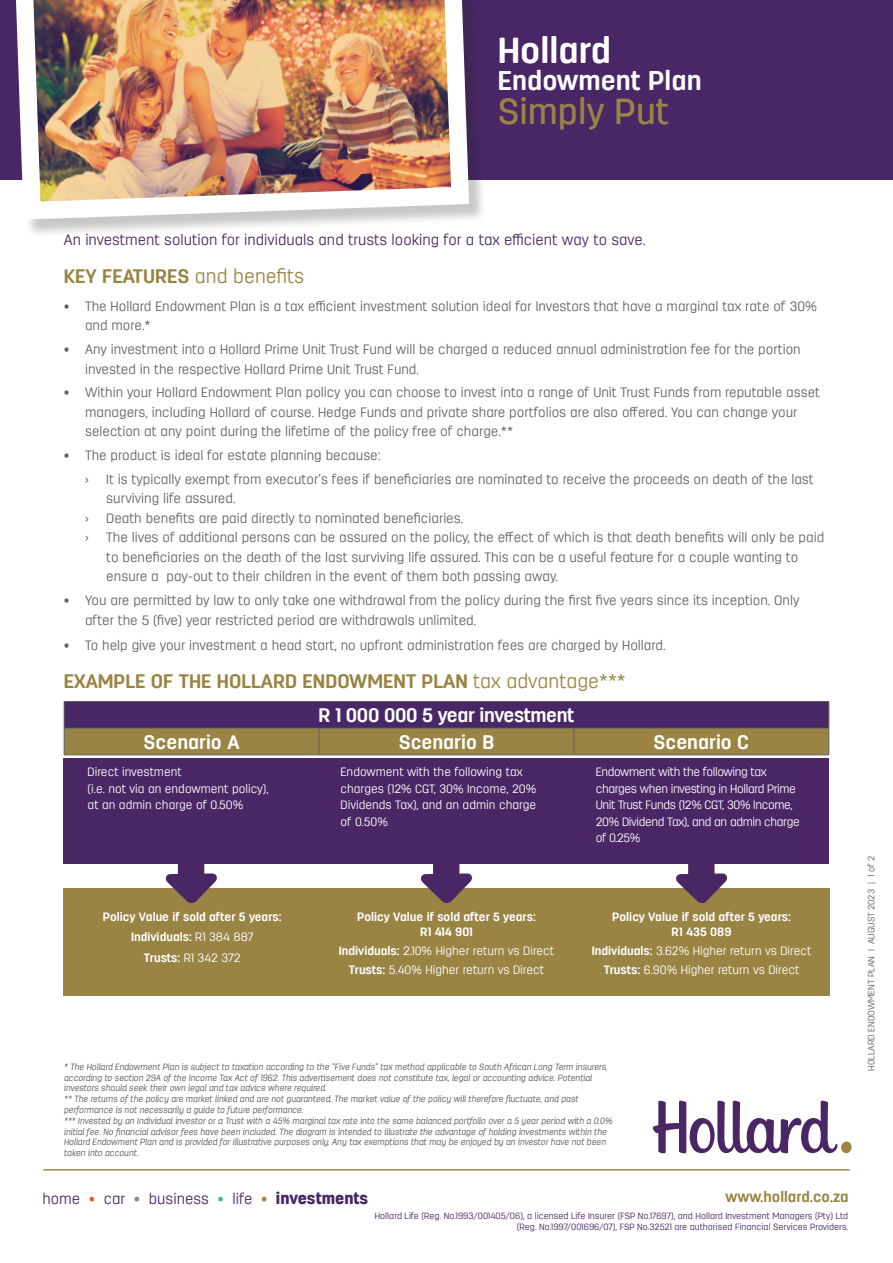
<style>
.page{position:relative;width:893px;height:1263px;background:#fff}
.page>*{position:absolute;margin:0;border:0;box-sizing:border-box;transform-origin:0 0}
.t1{font:500 36px "Antartida Rounded";color:#9a8444}
.t2{font:700 36px "Antartida Rounded";color:#fff}
.t3{font:700 27px "Antartida Rounded";color:#fff}
.t4{font:700 19.5px "Antartida Rounded";color:#9a8444}
.t5{font:700 19.5px "Antartida Rounded";color:#fff}
.t6{font:700 19.5px "Antartida Rounded";letter-spacing:-.02em;color:#fff}
.t7{font:300 15px "Antartida Rounded";color:#492766}
.t8{font:700 15px "Antartida Rounded";color:#9a8444}
.t9{font:300 13.5px/19.5px "Antartida Rounded";color:#636366}
.t10{font:300 12px/16.5px "Antartida Rounded";color:#fff;text-align:center}
.t11{font:700 12px/20.7px "Antartida Rounded";color:#fff;text-align:center}
.t12{font:300 12px/16.5px "Antartida Rounded";letter-spacing:-.03em;color:#fff}
.t13{font:300 9.15px "Antartida Rounded";color:#636366}
.t14{font:italic 300 9px/10.8px "Antartida Rounded";color:#57585a}
.t15{font:300 9px/10.8px "Antartida Rounded";color:#4a2665;text-align:right}
.s1{font-weight:300}
.s2{font-weight:700}
.s3{color:#f15921}
.s4{color:#917b9e}
.s5{color:#41b7a5}
.s6{color:#9a8444}
.s7{font-weight:900;font-size:16.5px}
</style>
<div class="page">
<div style="left:0;top:0;width:893px;height:179px;background:#492766"></div>
<hr style="left:43px;top:1169px;width:807px;height:1px;background:#9a8444">
<svg style="left:653px;top:1101px;width:199px;height:53px"></svg>
<div style="left:64px;top:888px;width:255px;height:108px;background:#9a8444"></div>
<div style="left:319px;top:888px;width:255px;height:108px;background:#9a8444"></div>
<div style="left:574px;top:888px;width:255px;height:108px;background:#9a8444"></div>
<svg style="left:165px;top:864px;width:52px;height:39px"></svg>
<svg style="left:421px;top:864px;width:51px;height:39px"></svg>
<svg style="left:676px;top:864px;width:51px;height:39px"></svg>
<hr style="left:64px;top:701px;width:255px;height:1px;background:#5f5f5f">
<hr style="left:319px;top:701px;width:255px;height:1px;background:#5f5f5f">
<hr style="left:574px;top:701px;width:255px;height:1px;background:#5f5f5f">
<svg style="left:64px;top:702px;width:765px;height:52px;background:#705555"></svg>
<hr style="left:64px;top:754px;width:255px;height:1px;background:#5f5f5f">
<hr style="left:319px;top:754px;width:255px;height:1px;background:#5f5f5f">
<hr style="left:574px;top:754px;width:255px;height:1px;background:#5f5f5f">
<div style="left:64px;top:758px;width:255px;height:106px;background:#4a2665"></div>
<div style="left:319px;top:758px;width:255px;height:106px;background:#4a2665"></div>
<div style="left:574px;top:758px;width:255px;height:106px;background:#4a2665"></div>
<div style="left:16px;top:0;width:471px;height:238px;background:#231f20;opacity:.25"></div>
<img style="left:5px;top:0;width:473px;height:229px">
<h1 class="t2" style="left:498px;top:30px;width:115px">Hollard</h1>
<h2 class="t3" style="left:498px;top:65px;width:205px">Endowment Plan</h2>
<h1 class="t1" style="left:498px;top:91px;width:173px">Simply Put</h1>
<p class="t7" style="left:64px;top:231px;width:583px">An investment solution for individuals and trusts looking for a tax efficient way to save.</p>
<h3 class="t4" style="left:64px;top:265px;width:242px">KEY FEATURES <span class="s1">and benefits</span></h3>
<p class="t9" style="left:85px;top:296px;width:733px;text-indent:-21px">• The Hollard Endowment Plan is a tax efficient investment solution ideal for Investors that have a marginal tax rate of 30% and more.*</p>
<p class="t9" style="left:85px;top:340px;width:717px;text-indent:-21px">• Any investment into a Hollard Prime Unit Trust Fund will be charged a reduced annual administration fee for the portion invested in the respective Hollard Prime Unit Trust Fund.</p>
<p class="t9" style="left:85px;top:383px;width:736px;text-indent:-21px">• Within your Hollard Endowment Plan policy you can choose to invest into a range of Unit Trust Funds from reputable asset managers, including Hollard of course. Hedge Funds and private share portfolios are also offered. You can change your selection at any point during the lifetime of the policy free of charge.**</p>
<p class="t9" style="left:85px;top:444px;width:297px;line-height:23.7px;text-indent:-21px">• The product is ideal for estate planning because: ›</p>
<p class="t9" style="left:106px;top:469px;width:709px">It is typically exempt from executor’s fees if beneficiaries are nominated to receive the proceeds on death of the last surviving life assured.</p>
<p class="t9" style="left:85px;top:508px;width:5px">›</p>
<p class="t9" style="left:106px;top:508px;width:358px">Death benefits are paid directly to nominated beneficiaries.</p>
<p class="t9" style="left:85px;top:528px;width:5px">›</p>
<p class="t9" style="left:106px;top:528px;width:719px">The lives of additional persons can be assured on the policy, the effect of which is that death benefits will only be paid to beneficiaries on the death of the last surviving life assured. This can be a useful feature for a couple wanting to ensure a pay-out to their children in the event of them both passing away.</p>
<p class="t9" style="left:85px;top:591px;width:716px;text-indent:-21px">• You are permitted by law to only take one withdrawal from the policy during the first five years since its inception. Only after the 5 (five) year restricted period are withdrawals unlimited.</p>
<p class="t9" style="left:64px;top:635px;width:603px">• To help give your investment a head start, no upfront administration fees are charged by Hollard.</p>
<h3 class="t4" style="left:64px;top:670px;width:563px">EXAMPLE OF THE HOLLARD ENDOWMENT PLAN <span class="s1">tax advantage***</span></h3>
<h3 class="t6" style="left:319px;top:704px;width:257px">R 1 000 000 5 year investment</h3>
<h3 class="t5" style="left:144px;top:731px;width:97px">Scenario A</h3>
<h3 class="t5" style="left:399px;top:731px;width:97px">Scenario B</h3>
<h3 class="t5" style="left:654px;top:731px;width:97px">Scenario C</h3>
<p class="t10" style="left:88px;top:764px;width:183px;text-align:left">Direct investment<br>(i.e. not via an endowment policy), at an admin charge of 0.50%</p>
<p class="t10" style="left:341px;top:764px;width:197px;text-align:left">Endowment with the following tax charges (12% CGT, 30% Income, 20%<br>Dividends Tax), and an admin charge of 0.50%</p>
<p class="t12" style="left:596px;top:764px;width:205px">Endowment with the following tax charges when investing in Hollard Prime<br>Unit Trust Funds (12% CGT, 30% Income,<br>20% Dividend Tax), and an admin charge of 0.25%</p>
<p class="t11" style="left:103px;top:906px;width:180px">Policy Value if sold after 5 years:<br>Individuals: <span class="s1">R1 384 887<br></span>Trusts: <span class="s1">R1 342 372</span></p>
<p class="t11" style="left:357px;top:909px;width:180px;line-height:15px">Policy Value if sold after 5 years:<br>R1 414 901</p>
<p class="t10" style="left:339px;top:941px;width:217px;line-height:19.2px"><span class="s2">Individuals:</span> 2.10% Higher return vs Direct<br><span class="s2">Trusts:</span> 5.40% Higher return vs Direct</p>
<p class="t11" style="left:612px;top:909px;width:180px;line-height:15px">Policy Value if sold after 5 years:<br>R1 435 089</p>
<p class="t10" style="left:592px;top:941px;width:221px;line-height:19.2px"><span class="s2">Individuals:</span> 3.62% Higher return vs Direct<br><span class="s2">Trusts:</span> 6.90% Higher return vs Direct</p>
<p class="t14" style="left:64px;top:1061px;width:550px">* The Hollard Endowment Plan is subject to taxation according to the “Five Funds” tax method applicable to South African Long Term insurers, according to section 29A of the Income Tax Act of 1962. This advertisement does not constitute tax, legal or accounting advice. Potential investors should seek their own legal and tax advice where required.<br>** The returns of the policy are market linked and are not guaranteed. The market value of the policy will therefore fluctuate, and past performance is not necessarily a guide to future performance.<br>*** Invested by an Individual investor or a Trust with a 45% marginal tax rate into the same balanced portfolio over a 5 year period with a 0.0% initial fee. No financial advisor fees have been included. The diagram is intended to illustrate the advantage of holding investments within the Hollard Endowment Plan and is provided for illustrative purposes only. Any tax exemptions that may be enjoyed by an investor have not been taken into account.</p>
<p class="t7" style="left:43px;top:1191px;width:327px">home <span class="s3">•</span> car <span class="s4">•</span> business <span class="s5">•</span> life <span class="s6">•</span> <span class="s7">investments</span></p>
<p class="t8" style="left:726px;top:1188px;width:125px">www.hollard.co.za</p>
<p class="t15" style="left:375px;top:1210px;width:475px">Hollard Life (Reg. No.1993/001405/06), a licensed Life Insurer (FSP No.17697), and Hollard Investment Managers (Pty) Ltd (Reg. No.1997/001696/07), FSP No.32521 are authorised Financial Services Providers.</p>
<p class="t13" style="left:866px;top:1071px;width:217px;rotate:-90deg">HOLLARD ENDOWMENT PLAN I AUGUST 2023 | 1 of 2</p>
</div>
